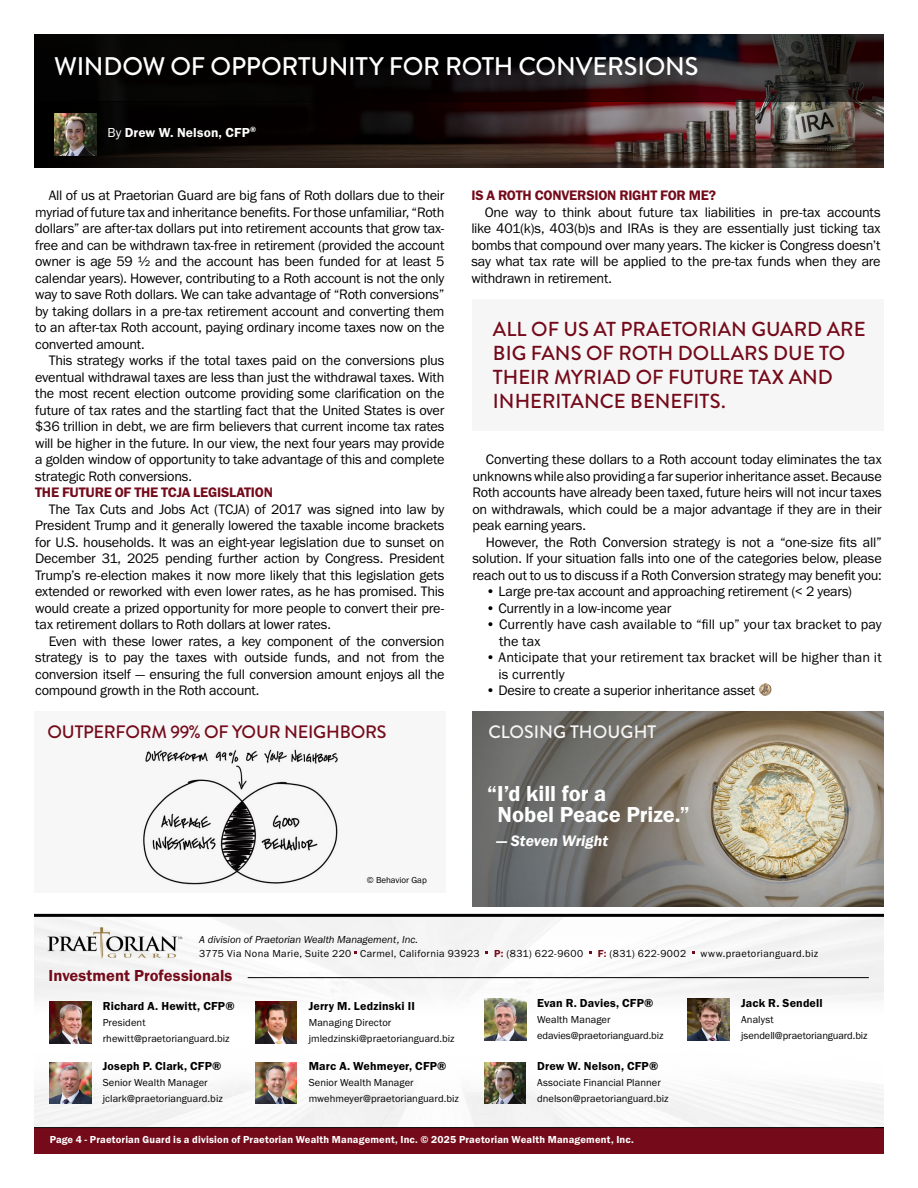
<style>
.page{position:relative;width:918px;height:1188px;background:#fff}
.page>*{position:absolute;margin:0;border:0;box-sizing:border-box;transform-origin:0 0}
.t1{font:500 25.5px "Brandon Grotesque";letter-spacing:-.01em;color:#fff}
.t2{font:22.5px/21px "Franklin Gothic URW Dem";letter-spacing:-.005em;color:#fff}
.t3{font:500 20.25px/24px "Brandon Grotesque";color:#740a1a}
.t4{font:500 18px "Brandon Grotesque";letter-spacing:-.015em;color:#740a1a}
.t5{font:500 18px "Brandon Grotesque";letter-spacing:.005em;color:#f6f6f6}
.t6{font:16.5px "Franklin Gothic URW Dem";color:#740a1a}
.t7{font:15.75px "Franklin Gothic URW Dem Ita";letter-spacing:.005em;color:#fff}
.t8{font:14.25px/16.5px "Franklin Gothic URW Boo";letter-spacing:-.015em;color:#000;text-align:justify}
.t9{font:14.25px/16.5px "Franklin Gothic URW Boo";letter-spacing:.005em;color:#000}
.t10{font:14.25px "Franklin Gothic URW Dem";letter-spacing:-.015em;color:#740a1a}
.t11{font:13.5px "Franklin Gothic URW Dem";letter-spacing:.01em;color:#fff}
.t12{font:12px "Franklin Gothic URW Dem";letter-spacing:.015em;color:#000}
.t13{font:10.5px/16px "Franklin Gothic URW Boo";letter-spacing:.01em;color:#000}
.t14{font:10.5px "Franklin Gothic URW Dem";letter-spacing:.015em;color:#fff}
.t15{font:10.5px "Franklin Gothic URW Boo";letter-spacing:.03em;color:#000}
.t16{font:10.5px "Franklin Gothic URW Boo Ita";color:#000}
.t17{font:10.5px "Franklin Gothic URW Boo";letter-spacing:.035em;color:#000}
.t18{font:9px "Franklin Gothic URW Boo";color:#000}
.s1{font-family:"Franklin Gothic URW Boo"}
.s2{font-family:"Franklin Gothic URW Dem";color:#740a1a}
</style>
<div class="page">
<svg style="left:34px;top:34px;width:850px;height:67px;background:#130d0e"></svg>
<svg style="left:759px;top:683px;width:13px;height:13px"></svg>
<svg style="left:34px;top:101px;width:850px;height:66px;background:#322623"></svg>
<img style="left:54px;top:113px;width:43px;height:43px">
<div style="left:472px;top:299px;width:412px;height:132px;background:#f6f6f6"></div>
<img style="left:142px;top:747px;width:196px;height:139px">
<img style="left:472px;top:712px;width:412px;height:195px">
<img style="left:34px;top:917px;width:850px;height:210px">
<hr style="left:30px;top:914px;width:864px;height:3px;background:#000">
<hr style="left:248px;top:977px;width:621px;height:1px;background:#000">
<img style="left:40px;top:923px;width:148px;height:40px">
<img style="left:49px;top:1002px;width:42px;height:41px">
<img style="left:688px;top:999px;width:42px;height:41px">
<img style="left:484px;top:999px;width:42px;height:41px">
<img style="left:49px;top:1062px;width:42px;height:42px">
<img style="left:255px;top:1002px;width:42px;height:41px">
<img style="left:255px;top:1062px;width:42px;height:42px">
<img style="left:484px;top:1062px;width:42px;height:42px">
<div style="left:34px;top:1128px;width:850px;height:26px;background:#740a1a"></div>
<hr style="left:34px;top:1127px;width:850px;height:1px;background:#000">
<hr style="left:874px;top:1127px;width:44px;height:1px;background:#000">
<div style="left:885px;top:0;width:33px;height:1188px;background:#fff"></div>
<div style="left:0;top:0;width:34px;height:1188px;background:#fff"></div>
<h1 class="t1" style="left:54px;top:49px;width:646px">WINDOW OF OPPORTUNITY FOR ROTH CONVERSIONS</h1>
<p class="t11" style="left:107px;top:124px;width:150px"><span class="s1">By</span> Drew W. Nelson, CFP<sup>®</sup></p>
<p class="t8" style="left:35px;top:187px;width:411px;text-indent:13px">All of us at Praetorian Guard are big fans of Roth dollars due to their myriad of future tax and inheritance benefits. For those unfamiliar, “Roth dollars” are after-tax dollars put into retirement accounts that grow tax&shy;free and can be withdrawn tax-free in retirement (provided the account owner is age 59 ½ and the account has been funded for at least 5 calendar years). However, contributing to a Roth account is not the only way to save Roth dollars. We can take advantage of “Roth conversions” by taking dollars in a pre-tax retirement account and converting them to an after-tax Roth account, paying ordinary income taxes now on the converted amount.</p>
<p class="t8" style="left:35px;top:352px;width:411px;text-indent:13px">This strategy works if the total taxes paid on the conversions plus eventual withdrawal taxes are less than just the withdrawal taxes. With the most recent election outcome providing some clarification on the future of tax rates and the startling fact that the United States is over $36 trillion in debt, we are firm believers that current income tax rates will be higher in the future. In our view, the next four years may provide a golden window of opportunity to take advantage of this and complete strategic Roth conversions.</p>
<p class="t10" style="left:35px;top:484px;width:239px">THE FUTURE OF THE TCJA LEGISLATION</p>
<p class="t8" style="left:35px;top:500px;width:411px;text-indent:13px">The Tax Cuts and Jobs Act (TCJA) of 2017 was signed into law by President Trump and it generally lowered the taxable income brackets for U.S. households. It was an eight-year legislation due to sunset on December 31, 2025 pending further action by Congress. President Trump’s re-election makes it now more likely that this legislation gets extended or reworked with even lower rates, as he has promised. This would create a prized opportunity for more people to convert their pre&shy;tax retirement dollars to Roth dollars at lower rates.</p>
<p class="t8" style="left:35px;top:632px;width:411px;text-indent:13px">Even with these lower rates, a key component of the conversion strategy is to pay the taxes with outside funds, and not from the conversion itself — ensuring the full conversion amount enjoys all the compound growth in the Roth account.</p>
<p class="t10" style="left:471px;top:187px;width:246px">IS A ROTH CONVERSION RIGHT FOR ME?</p>
<p class="t8" style="left:471px;top:203px;width:411px;text-indent:13px">One way to think about future tax liabilities in pre-tax accounts like 401(k)s, 403(b)s and IRAs is they are essentially just ticking tax bombs that compound over many years. The kicker is Congress doesn’t say what tax rate will be applied to the pre-tax funds when they are withdrawn in retirement.</p>
<h3 class="t3" style="left:493px;top:317px;width:374px">ALL OF US AT PRAETORIAN GUARD ARE<br>BIG FANS OF ROTH DOLLARS DUE TO<br>THEIR MYRIAD OF FUTURE TAX AND<br>INHERITANCE BENEFITS.</h3>
<p class="t8" style="left:473px;top:451px;width:411px;text-indent:13px">Converting these dollars to a Roth account today eliminates the tax unknowns while also providing a far superior inheritance asset. Because Roth accounts have already been taxed, future heirs will not incur taxes on withdrawals, which could be a major advantage if they are in their peak earning years.</p>
<p class="t8" style="left:473px;top:533px;width:411px;text-indent:13px">However, the Roth Conversion strategy is not a “one-size fits all” solution. If your situation falls into one of the categories below, please reach out to us to discuss if a Roth Conversion strategy may benefit you:</p>
<p class="t8" style="left:486px;top:583px;width:368px">• Large pre-tax account and approaching retirement (&lt; 2 years)</p>
<p class="t8" style="left:486px;top:599px;width:187px">• Currently in a low-income year</p>
<p class="t9" style="left:499px;top:616px;width:384px;text-indent:-13px">• Currently have cash available to “fill up” your tax bracket to pay the tax</p>
<p class="t9" style="left:498px;top:649px;width:385px;text-indent:-12px">• Anticipate that your retirement tax bracket will be higher than it is currently</p>
<p class="t8" style="left:486px;top:682px;width:271px">• Desire to create a superior inheritance asset</p>
<p class="t4" style="left:47px;top:720px;width:341px">OUTPERFORM 99% OF YOUR NEIGHBORS</p>
<p class="t5" style="left:488px;top:720px;width:170px">CLOSING THOUGHT</p>
<p class="t18" style="left:367px;top:874px;width:61px">© Behavior Gap</p>
<h2 class="t2" style="left:498px;top:783px;width:194px;text-indent:-10px">“I’d kill for a<br>Nobel Peace Prize.”</h2>
<p class="t7" style="left:496px;top:831px;width:113px">— Steven Wright</p>
<p class="t16" style="left:199px;top:933px;width:221px">A division of Praetorian Wealth Management, Inc.</p>
<p class="t15" style="left:199px;top:947px;width:282px">3775 Via Nona Marie, Suite 220 Carmel, California 93923</p>
<p class="t17" style="left:494px;top:947px;width:91px"><span class="s2">P:</span> (831) 622-9600</p>
<p class="t15" style="left:598px;top:947px;width:90px"><span class="s2">F:</span> (831) 622-9002</p>
<p class="t17" style="left:701px;top:947px;width:119px">www.praetorianguard.biz</p>
<p class="t6" style="left:49px;top:965px;width:185px">Investment Professionals</p>
<p class="t12" style="left:537px;top:995px;width:118px">Evan R. Davies, CFP®</p>
<p class="t13" style="left:537px;top:1011px;width:128px">Wealth Manager edavies@praetorianguard.biz</p>
<p class="t12" style="left:103px;top:998px;width:133px">Richard A. Hewitt, CFP®</p>
<p class="t13" style="left:103px;top:1014px;width:129px">President rhewitt@praetorianguard.biz</p>
<p class="t12" style="left:309px;top:999px;width:108px">Jerry M. Ledzinski II</p>
<p class="t13" style="left:309px;top:1014px;width:148px">Managing Director jmledzinski@praetorianguard.biz</p>
<p class="t12" style="left:309px;top:1059px;width:139px">Marc A. Wehmeyer, CFP®</p>
<p class="t13" style="left:309px;top:1075px;width:152px">Senior Wealth Manager mwehmeyer@praetorianguard.biz</p>
<p class="t12" style="left:103px;top:1059px;width:120px">Joseph P. Clark, CFP®</p>
<p class="t13" style="left:103px;top:1075px;width:122px">Senior Wealth Manager jclark@praetorianguard.biz</p>
<p class="t14" style="left:50px;top:1133px;width:585px">Page 4 - Praetorian Guard is a division of Praetorian Wealth Management, Inc. © 2025 Praetorian Wealth Management, Inc.</p>
<p class="t12" style="left:537px;top:1059px;width:123px">Drew W. Nelson, CFP®</p>
<p class="t13" style="left:537px;top:1075px;width:133px">Associate Financial Planner dnelson@praetorianguard.biz</p>
<p class="t12" style="left:741px;top:995px;width:83px">Jack R. Sendell</p>
<p class="t13" style="left:741px;top:1011px;width:128px">Analyst jsendell@praetorianguard.biz</p>
</div>
